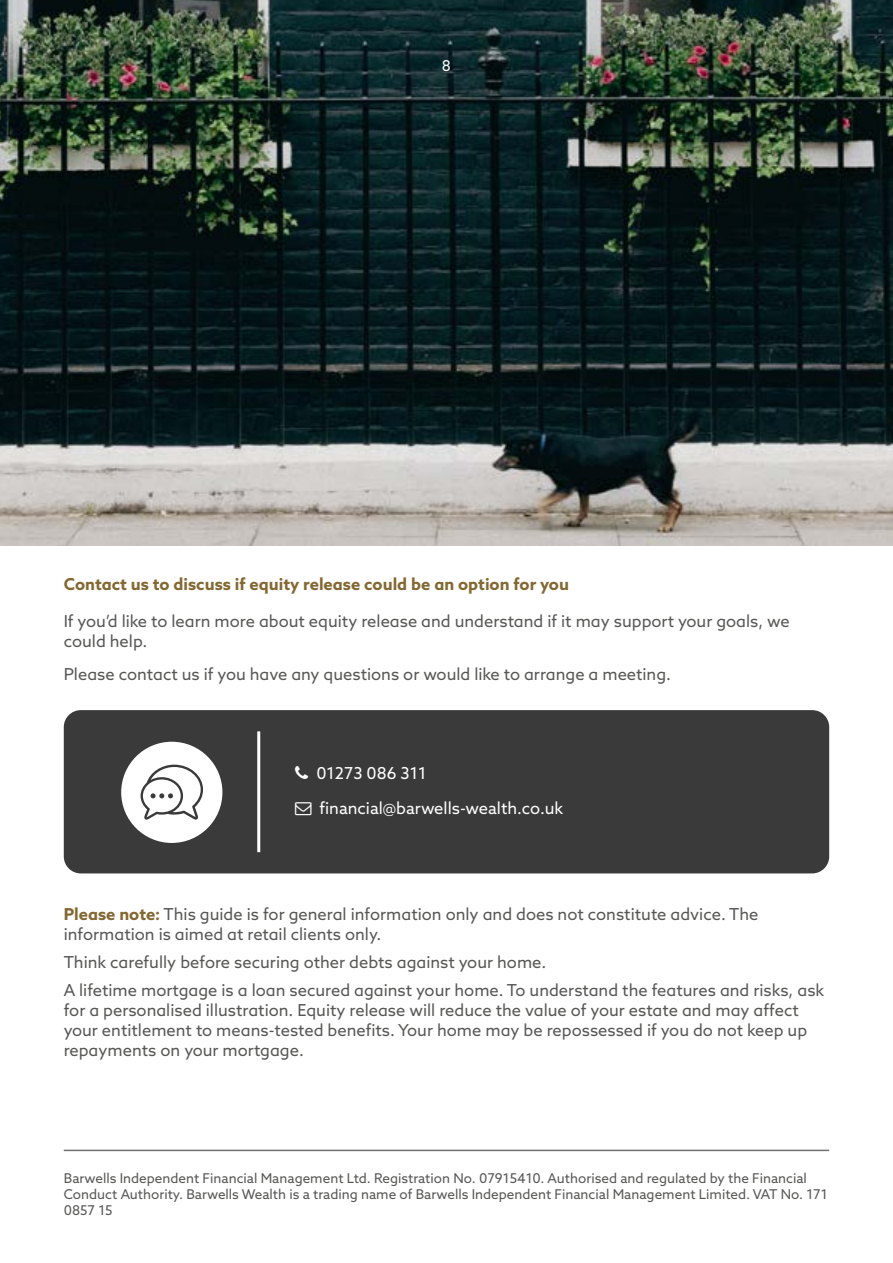
<style>
.page{position:relative;width:893px;height:1263px;background:#fff}
.page>*{position:absolute;margin:0;border:0;box-sizing:border-box;transform-origin:0 0}
.t1{font:16.5px/19.8px "Azo Sans";color:#575756}
.t2{font:700 16.5px "Azo Sans";color:#836832}
.t3{font:16.5px "Azo Sans";color:#fff}
.t4{font:15px "Azo Sans";color:#fff}
.t5{font:13.5px/16.2px "Azo Sans";color:#575756}
.s1{font-weight:700;color:#836832}
</style>
<div class="page">
<img style="left:0;top:0;width:893px;height:545px">
<div style="left:64px;top:710px;width:765px;height:163px;background:#3a3a3a;border-radius:17px"></div>
<hr style="left:257px;top:731px;width:3px;height:121px;background:#fff">
<div style="left:121px;top:742px;width:101px;height:101px;background:#fff;border-radius:50%"></div>
<svg style="left:141px;top:765px;width:62px;height:55px"></svg>
<hr style="left:64px;top:1150px;width:765px;height:1px;background:#706f6f">
<p class="t4" style="left:442px;top:56px;width:11px">8</p>
<p class="t2" style="left:64px;top:573px;width:507px">Contact us to discuss if equity release could be an option for you</p>
<p class="t1" style="left:64px;top:611px;width:728px">If you’d like to learn more about equity release and understand if it may support your goals, we could help.</p>
<p class="t1" style="left:64px;top:664px;width:609px">Please contact us if you have any questions or would like to arrange a meeting.</p>
<p class="t3" style="left:316px;top:762px;width:112px">01273 086 311</p>
<p class="t3" style="left:319px;top:797px;width:245px">financial@barwells-wealth.co.uk</p>
<p class="t1" style="left:64px;top:904px;width:696px"><span class="s1">Please note:</span> This guide is for general information only and does not constitute advice. The information is aimed at retail clients only.</p>
<p class="t1" style="left:64px;top:947px;width:762px;line-height:28.3px">Think carefully before securing other debts against your home.<br>A lifetime mortgage is a loan secured against your home. To understand the features and risks, ask</p>
<p class="t1" style="left:64px;top:1000px;width:745px">for a personalised illustration. Equity release will reduce the value of your estate and may affect your entitlement to means-tested benefits. Your home may be repossessed if you do not keep up repayments on your mortgage.</p>
<p class="t5" style="left:64px;top:1170px;width:765px">Barwells Independent Financial Management Ltd. Registration No. 07915410. Authorised and regulated by the Financial<br>Conduct Authority. Barwells Wealth is a trading name of Barwells Independent Financial Management Limited. VAT No. 171<br>0857 15</p>
</div>
